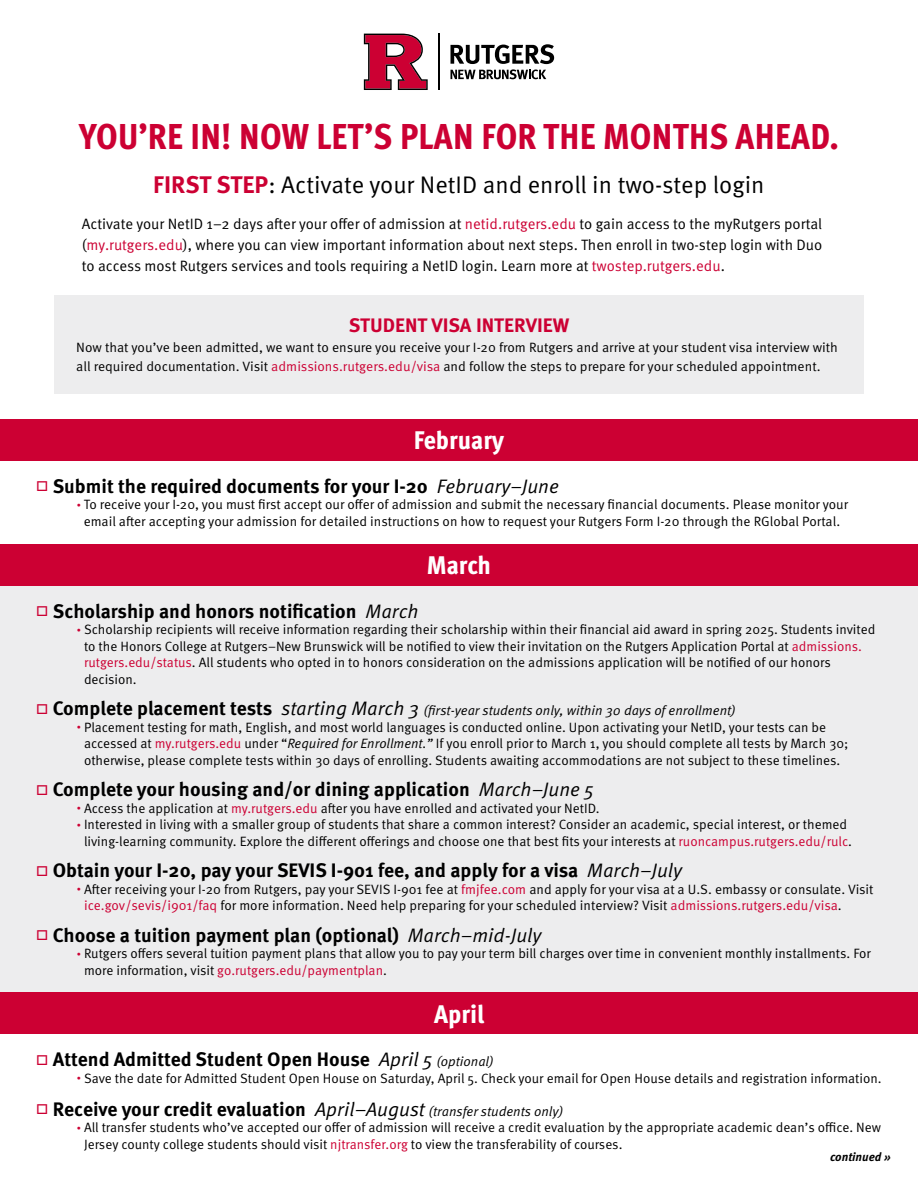
<style>
.page{position:relative;width:918px;height:1188px;background:#fff}
.page>*{position:absolute;margin:0;border:0;box-sizing:border-box;transform-origin:0 0}
.t1{font:800 condensed 36px "Meta Pro";letter-spacing:.01em;color:#c03}
.t2{font:800 condensed 25.5px "Meta Pro";color:#fff;scale:1.05 1}
.t3{font:24px "Meta Pro Norm";color:#000}
.t4{font:700 19.5px "Meta Pro";color:#000}
.t5{font:700 19.5px "Meta Pro";color:#c03}
.t6{font:15px/21px "Meta Pro Norm";color:#000;text-align:justify}
.t7{font:13.5px/16.5px "Meta Pro Norm";color:#000}
.t8{font:13.5px "Meta Pro Norm Ita";color:#000}
.t9{font:italic 700 12px "Meta Pro";color:#000}
.s1{font-family:"Meta Pro";font-weight:700;color:#c03}
.s2{color:#c03}
.s3{font-family:"Meta Pro Norm Ita";font-weight:400}
.s4{font-size:8.1px;color:#c03}
.s5{font-family:"Meta Pro";font-weight:700;font-size:19.5px}
.s6{font-size:19.5px}
.s7{font-family:"Meta Pro Norm Ita"}
.s8{font-family:"Meta Pro Norm Ita";font-weight:400;font-size:13.5px}
</style>
<div class="page">
<div style="left:0;top:565px;width:918px;height:452px;background:#ededee"></div>
<div style="left:0;top:993px;width:918px;height:41px;background:#c03"></div>
<div style="left:54px;top:295px;width:810px;height:98px;background:#ededee"></div>
<div style="left:0;top:544px;width:918px;height:41px;background:#c03"></div>
<div style="left:0;top:419px;width:918px;height:41px;background:#c03"></div>
<svg style="left:364px;top:34px;width:64px;height:56px"></svg>
<hr style="left:438px;top:34px;width:2px;height:56px;background:#000">
<svg style="left:450px;top:44px;width:104px;height:35px"></svg>
<h1 class="t1" style="left:79px;top:109px;width:761px">YOU’RE IN! NOW LET’S PLAN FOR THE MONTHS AHEAD.</h1>
<h3 class="t3" style="left:153px;top:167px;width:613px"><span class="s1">FIRST STEP</span>: Activate your NetID and enroll in two-step login</h3>
<p class="t6" style="left:82px;top:212px;width:742px">Activate your NetID 1–2 days after your offer of admission at <span class="s2">netid.rutgers.edu</span> to gain access to the myRutgers portal (<span class="s2">my.rutgers.edu</span>), where you can view important information about next steps. Then enroll in two-step login with Duo to access most Rutgers services and tools requiring a NetID login. Learn more at <span class="s2">twostep.rutgers.edu</span>.</p>
<h3 class="t5" style="left:349px;top:310px;width:222px">STUDENT VISA INTERVIEW</h3>
<p class="t7" style="left:76px;top:336px;width:763px;line-height:19.5px">Now that you’ve been admitted, we want to ensure you receive your I-20 from Rutgers and arrive at your student visa interview with all required documentation. Visit <span class="s2">admissions.rutgers.edu/visa</span> and follow the steps to prepare for your scheduled appointment.</p>
<h2 class="t2" style="left:414px;top:421px;width:87px">February</h2>
<h3 class="t4" style="left:36px;top:471px;width:524px"><span class="s2">□</span> Submit the required documents for your I-20 <span class="s3">February–June</span></h3>
<p class="t7" style="left:77px;top:496px;width:773px;text-align:center"><span class="s4">•</span> To receive your I-20, you must first accept our offer of admission and submit the necessary financial documents. Please monitor your email after accepting your admission for detailed instructions on how to request your Rutgers Form I-20 through the RGlobal Portal.</p>
<h2 class="t2" style="left:427px;top:546px;width:63px">March</h2>
<h3 class="t4" style="left:36px;top:596px;width:384px"><span class="s2">□</span> Scholarship and honors notification <span class="s3">March</span></h3>
<p class="t7" style="left:84px;top:621px;width:793px;text-indent:-7px"><span class="s4">•</span> Scholarship recipients will receive information regarding their scholarship within their financial aid award in spring 2025. Students invited to the Honors College at Rutgers–New Brunswick will be notified to view their invitation on the Rutgers Application Portal at <span class="s2">admissions. rutgers.edu/status</span>. All students who opted in to honors consideration on the admissions application will be notified of our honors decision.</p>
<p class="t8" style="left:36px;top:701px;width:701px"><span class="s2">□</span> <span class="s5">Complete placement tests</span> <span class="s6">starting March 3</span> (first-year students only, within 30 days of enrollment)</p>
<p class="t7" style="left:84px;top:718px;width:766px;text-indent:-7px"><span class="s4">•</span> Placement testing for math, English, and most world languages is conducted online. Upon activating your NetID, your tests can be accessed at <span class="s2">my.rutgers.edu</span> under “<span class="s7">Required for Enrollment.”</span> If you enroll prior to March 1, you should complete all tests by March 30; otherwise, please complete tests within 30 days of enrolling. Students awaiting accommodations are not subject to these timelines.</p>
<h3 class="t4" style="left:36px;top:774px;width:559px"><span class="s2">□</span> Complete your housing and/or dining application <span class="s3">March–June 5</span></h3>
<p class="t7" style="left:77px;top:799px;width:524px"><span class="s4">•</span> Access the application at <span class="s2">my.rutgers.edu</span> after you have enrolled and activated your NetID.</p>
<p class="t7" style="left:77px;top:816px;width:777px;text-align:center"><span class="s4">•</span> Interested in living with a smaller group of students that share a common interest? Consider an academic, special interest, or themed living-learning community. Explore the different offerings and choose one that best fits your interests at <span class="s2">ruoncampus.rutgers.edu/rulc</span>.</p>
<h3 class="t4" style="left:36px;top:855px;width:647px"><span class="s2">□</span> Obtain your I-20, pay your SEVIS I-901 fee, and apply for a visa <span class="s3">March–July</span></h3>
<p class="t7" style="left:84px;top:880px;width:791px;text-indent:-7px"><span class="s4">•</span> After receiving your I-20 from Rutgers, pay your SEVIS I-901 fee at <span class="s2">fmjfee.com</span> and apply for your visa at a U.S. embassy or consulate. Visit <span class="s2">ice.gov/sevis/i901/faq</span> for more information. Need help preparing for your scheduled interview? Visit <span class="s2">admissions.rutgers.edu/visa</span>.</p>
<h3 class="t4" style="left:36px;top:920px;width:507px"><span class="s2">□</span> Choose a tuition payment plan (optional) <span class="s3">March–mid-July</span></h3>
<p class="t7" style="left:84px;top:945px;width:788px;text-indent:-7px"><span class="s4">•</span> Rutgers offers several tuition payment plans that allow you to pay your term bill charges over time in convenient monthly installments. For more information, visit <span class="s2">go.rutgers.edu/paymentplan</span>.</p>
<h2 class="t2" style="left:434px;top:994px;width:49px">April</h2>
<h3 class="t4" style="left:36px;top:1044px;width:459px"><span class="s2">□</span> Attend Admitted Student Open House <span class="s3">April 5</span> <span class="s8">(optional)</span></h3>
<p class="t7" style="left:77px;top:1069px;width:806px"><span class="s4">•</span> Save the date for Admitted Student Open House on Saturday, April 5. Check your email for Open House details and registration information.</p>
<h3 class="t4" style="left:36px;top:1094px;width:528px"><span class="s2">□</span> Receive your credit evaluation <span class="s3">April–August</span> <span class="s8">(transfer students only)</span></h3>
<p class="t7" style="left:84px;top:1119px;width:799px;text-indent:-7px"><span class="s4">•</span> All transfer students who’ve accepted our offer of admission will receive a credit evaluation by the appropriate academic dean’s office. New<br>Jersey county college students should visit <span class="s2">njtransfer.org</span> to view the transferability of courses.</p>
<p class="t9" style="left:830px;top:1147px;width:62px">continued »</p>
</div>
